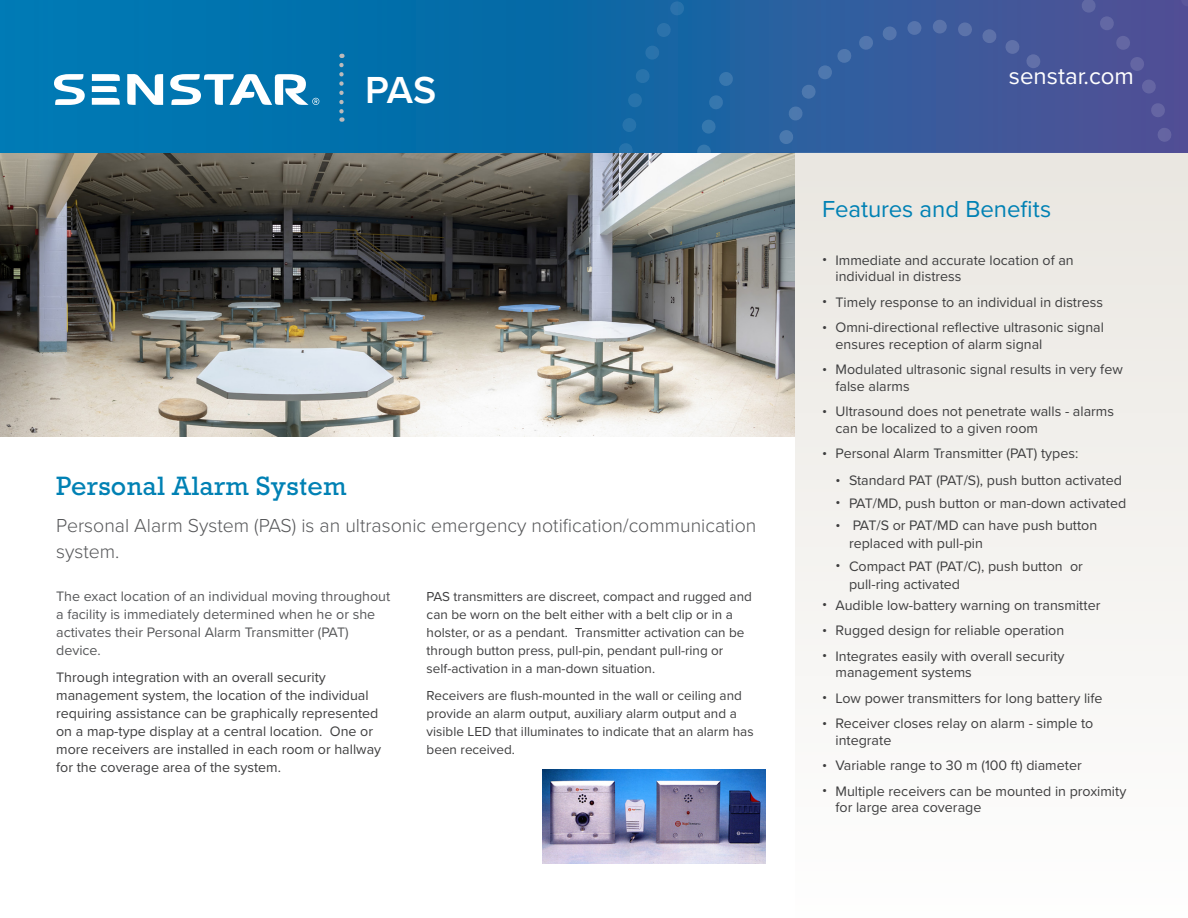
<style>
.page{position:relative;width:1188px;height:918px;background:#fff}
.page>*{position:absolute;margin:0;border:0;box-sizing:border-box;transform-origin:0 0}
.t1{font:600 39px "Proxima Nova";color:#fff}
._1__Main_Title{font:27px "Rockwell Std";letter-spacing:.01em;color:#0081b4}
._3__Blue_Sub_Heading{font:24px "Proxima Nova";letter-spacing:-.005em;color:#0081b4}
.t2{font:24px "Proxima Nova";color:#fff}
._2__Introductory_Cop{font:300 19.5px/25.5px "Proxima Nova";color:#57585a}
._5__Body_Copy{font:14.25px/18px "Proxima Nova";color:#3e3e3f}
._5__Body_Copy-2{font:14.25px/18px "Proxima Nova";color:#57585a}
._5__Body_Copy-3{font:13.5px/18px "Proxima Nova";color:#3e3e3f}
</style>
<div class="page">
<div style="left:0;top:0;width:1188px;height:153px;background:#0070ab"></div>
<div style="left:943px;top:0;width:165px;height:153px;background:#445699"></div>
<svg style="left:1108px;top:0;width:80px;height:153px"></svg>
<svg style="left:617px;top:0;width:326px;height:153px"></svg>
<svg style="left:127px;top:74px;width:36px;height:31px"></svg>
<svg style="left:92px;top:98px;width:28px;height:7px"></svg>
<svg style="left:92px;top:74px;width:28px;height:18px"></svg>
<svg style="left:54px;top:74px;width:31px;height:31px"></svg>
<svg style="left:170px;top:74px;width:149px;height:31px"></svg>
<svg style="left:339px;top:65px;width:5px;height:57px"></svg>
<img style="left:0;top:153px;width:795px;height:284px">
<div style="left:795px;top:153px;width:393px;height:765px;background:linear-gradient(to bottom,#e9e7e1,#fefefe)"></div>
<img style="left:542px;top:769px;width:224px;height:95px">
<p class="t1" style="left:365px;top:61px;width:73px">PAS</p>
<p class="_1__Main_Title" style="left:56px;top:470px;width:292px">Personal Alarm System</p>
<p class="_2__Introductory_Cop" style="left:56px;top:512px;width:702px">Personal Alarm System (PAS) is an ultrasonic emergency notification/communication system.</p>
<p class="_5__Body_Copy-2" style="left:56px;top:587px;width:336px">The exact location of an individual moving throughout a facility is immediately determined when he or she activates their Personal Alarm Transmitter (PAT) device.</p>
<p class="_5__Body_Copy" style="left:56px;top:668px;width:327px">Through integration with an overall security management system, the location of the individual requiring assistance can be graphically represented on a map-type display at a central location. One or more receivers are installed in each room or hallway for the coverage area of the system.</p>
<p class="_5__Body_Copy-3" style="left:427px;top:587px;width:327px">PAS transmitters are discreet, compact and rugged and can be worn on the belt either with a belt clip or in a holster, or as a pendant. Transmitter activation can be through button press, pull-pin, pendant pull-ring or self-activation in a man-down situation.</p>
<p class="_5__Body_Copy-3" style="left:427px;top:686px;width:328px">Receivers are flush-mounted in the wall or ceiling and provide an alarm output, auxiliary alarm output and a visible LED that illuminates to indicate that an alarm has been received.</p>
<h3 class="t2" style="left:1009px;top:58px;width:127px">senstar.com</h3>
<p class="_3__Blue_Sub_Heading" style="left:822px;top:191px;width:231px">Features and Benefits</p>
<p class="_5__Body_Copy" style="left:836px;top:251px;width:240px;line-height:16.5px;text-indent:-14px">• Immediate and accurate location of an individual in distress</p>
<p class="_5__Body_Copy" style="left:822px;top:293px;width:283px">• Timely response to an individual in distress</p>
<p class="_5__Body_Copy" style="left:836px;top:319px;width:270px;line-height:16.5px;text-indent:-14px">• Omni-directional reflective ultrasonic signal ensures reception of alarm signal</p>
<p class="_5__Body_Copy" style="left:836px;top:361px;width:289px;line-height:16.5px;text-indent:-14px">• Modulated ultrasonic signal results in very few false alarms</p>
<p class="_5__Body_Copy" style="left:836px;top:403px;width:280px;line-height:16.5px;text-indent:-14px">• Ultrasound does not penetrate walls - alarms can be localized to a given room</p>
<p class="_5__Body_Copy" style="left:822px;top:444px;width:258px">• Personal Alarm Transmitter (PAT) types:</p>
<p class="_5__Body_Copy" style="left:836px;top:471px;width:288px">• Standard PAT (PAT/S), push button activated</p>
<p class="_5__Body_Copy" style="left:836px;top:494px;width:292px">• PAT/MD, push button or man-down activated</p>
<p class="_5__Body_Copy" style="left:849px;top:516px;width:250px;text-indent:-14px">• PAT/S or PAT/MD can have push button replaced with pull-pin</p>
<p class="_5__Body_Copy" style="left:849px;top:557px;width:235px;text-indent:-14px">• Compact PAT (PAT/C), push button or pull-ring activated</p>
<p class="_5__Body_Copy" style="left:822px;top:596px;width:280px">• Audible low-battery warning on transmitter</p>
<p class="_5__Body_Copy" style="left:822px;top:621px;width:244px">• Rugged design for reliable operation</p>
<p class="_5__Body_Copy" style="left:836px;top:647px;width:231px;line-height:16.5px;text-indent:-14px">• Integrates easily with overall security management systems</p>
<p class="_5__Body_Copy" style="left:822px;top:689px;width:282px">• Low power transmitters for long battery life</p>
<p class="_5__Body_Copy" style="left:836px;top:715px;width:259px;line-height:16.5px;text-indent:-14px">• Receiver closes relay on alarm - simple to integrate</p>
<p class="_5__Body_Copy" style="left:822px;top:756px;width:261px">• Variable range to 30 m (100 ft) diameter</p>
<p class="_5__Body_Copy" style="left:836px;top:782px;width:292px;line-height:16.5px;text-indent:-14px">• Multiple receivers can be mounted in proximity for large area coverage</p>
</div>
